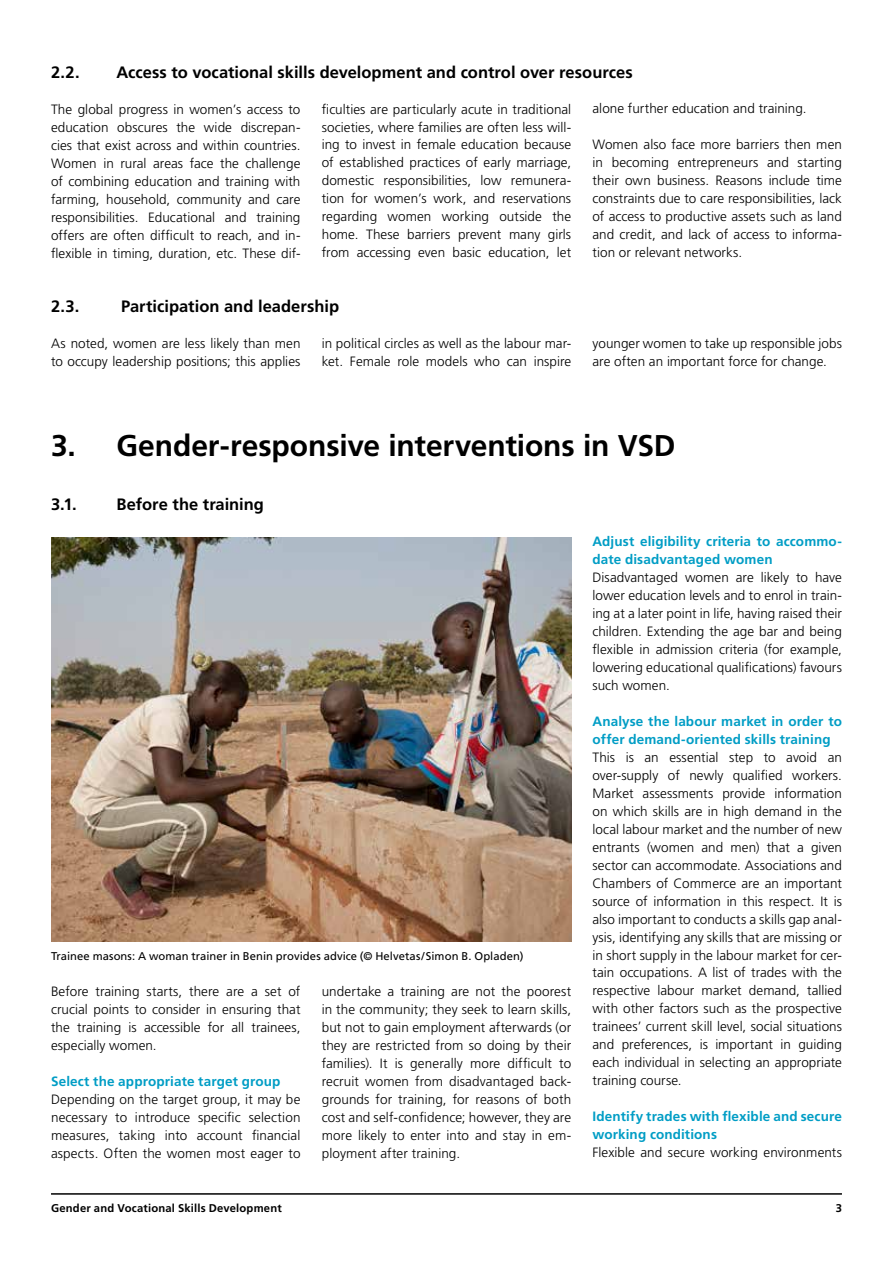
<style>
.page{position:relative;width:893px;height:1263px;background:#fff}
.page>*{position:absolute;margin:0;border:0;box-sizing:border-box;transform-origin:0 0}
.t1{font:700 30px "Frutiger LT Pro";letter-spacing:-.005em;color:#000}
.t2{font:700 16.5px "Frutiger LT Pro";color:#000}
.t3{font:300 13.5px/18px "Frutiger LT Pro";letter-spacing:.005em;color:#000;text-align:justify}
.t4{font:700 13.5px/18px "Frutiger LT Pro";letter-spacing:.01em;color:#009dc5}
.t5{font:11.25px "Frutiger LT Pro";letter-spacing:.005em;color:#000}
.t6{font:700 11.25px "Frutiger LT Pro";letter-spacing:.015em;color:#000}
</style>
<div class="page">
<hr style="left:51px;top:1193px;width:791px;height:2px;background:#000">
<img style="left:51px;top:537px;width:520px;height:405px">
<p class="t2" style="left:51px;top:62px;width:30px">2.2.</p>
<p class="t2" style="left:117px;top:62px;width:518px">Access to vocational skills development and control over resources</p>
<p class="t3" style="left:51px;top:100px;width:251px">The global progress in women’s access to education obscures the wide discrepan&shy;cies that exist across and within countries.<br>Women in rural areas face the challenge of combining education and training with farming, household, community and care responsibilities. Educational and training offers are often difficult to reach, and in&shy;flexible in timing, duration, etc. These dif-</p>
<p class="t3" style="left:322px;top:100px;width:251px">ficulties are particularly acute in traditional societies, where families are often less will&shy;ing to invest in female education because of established practices of early marriage, domestic responsibilities, low remunera&shy;tion for women’s work, and reservations regarding women working outside the home. These barriers prevent many girls from accessing even basic education, let</p>
<p class="t3" style="left:592px;top:100px;width:216px">alone further education and training.</p>
<p class="t3" style="left:592px;top:136px;width:251px">Women also face more barriers then men in becoming entrepreneurs and starting their own business. Reasons include time constraints due to care responsibilities, lack of access to productive assets such as land and credit, and lack of access to informa&shy;tion or relevant networks.</p>
<p class="t2" style="left:51px;top:296px;width:30px">2.3.</p>
<p class="t2" style="left:121px;top:296px;width:219px">Participation and leadership</p>
<p class="t3" style="left:51px;top:334px;width:251px">As noted, women are less likely than men to occupy leadership positions; this applies</p>
<p class="t3" style="left:322px;top:334px;width:251px">in political circles as well as the labour mar&shy;ket. Female role models who can inspire</p>
<p class="t3" style="left:592px;top:334px;width:251px">younger women to take up responsible jobs are often an important force for change.</p>
<h1 class="t1" style="left:51px;top:427px;width:626px">3. Gender-responsive interventions in VSD</h1>
<p class="t2" style="left:51px;top:494px;width:27px">3.1.</p>
<p class="t2" style="left:117px;top:494px;width:149px">Before the training</p>
<p class="t5" style="left:51px;top:949px;width:474px">Trainee masons: A woman trainer in Benin provides advice (© Helvetas/Simon B. Opladen)</p>
<p class="t3" style="left:51px;top:982px;width:251px">Before training starts, there are a set of crucial points to consider in ensuring that the training is accessible for all trainees, especially women.</p>
<p class="t4" style="left:51px;top:1072px;width:231px">Select the appropriate target group</p>
<p class="t3" style="left:51px;top:1090px;width:251px">Depending on the target group, it may be necessary to introduce specific selection measures, taking into account financial aspects. Often the women most eager to</p>
<p class="t3" style="left:322px;top:982px;width:251px">undertake a training are not the poorest in the community; they seek to learn skills, but not to gain employment afterwards (or they are restricted from so doing by their families). It is generally more difficult to recruit women from disadvantaged back&shy;grounds for training, for reasons of both cost and self-confidence; however, they are more likely to enter into and stay in em&shy;ployment after training.</p>
<p class="t4" style="left:592px;top:532px;width:251px">Adjust eligibility criteria to accommo&shy;date disadvantaged women</p>
<p class="t3" style="left:592px;top:568px;width:251px">Disadvantaged women are likely to have lower education levels and to enrol in train&shy;ing at a later point in life, having raised their children. Extending the age bar and being flexible in admission criteria (for example, lowering educational qualifications) favours such women.</p>
<p class="t4" style="left:592px;top:712px;width:251px">Analyse the labour market in order to offer demand-oriented skills training</p>
<p class="t3" style="left:592px;top:748px;width:251px">This is an essential step to avoid an over-supply of newly qualified workers.<br>Market assessments provide information on which skills are in high demand in the local labour market and the number of new entrants (women and men) that a given sector can accommodate. Associations and Chambers of Commerce are an important source of information in this respect. It is also important to conducts a skills gap anal&shy;ysis, identifying any skills that are missing or in short supply in the labour market for cer&shy;tain occupations. A list of trades with the respective labour market demand, tallied with other factors such as the prospective trainees’ current skill level, social situations and preferences, is important in guiding each individual in selecting an appropriate training course.</p>
<p class="t4" style="left:592px;top:1108px;width:251px">Identify trades with flexible and secure working conditions</p>
<p class="t3" style="left:592px;top:1144px;width:251px">Flexible and secure working environments</p>
<p class="t6" style="left:51px;top:1201px;width:232px">Gender and Vocational Skills Development</p>
<p class="t6" style="left:836px;top:1201px;width:8px">3</p>
</div>
